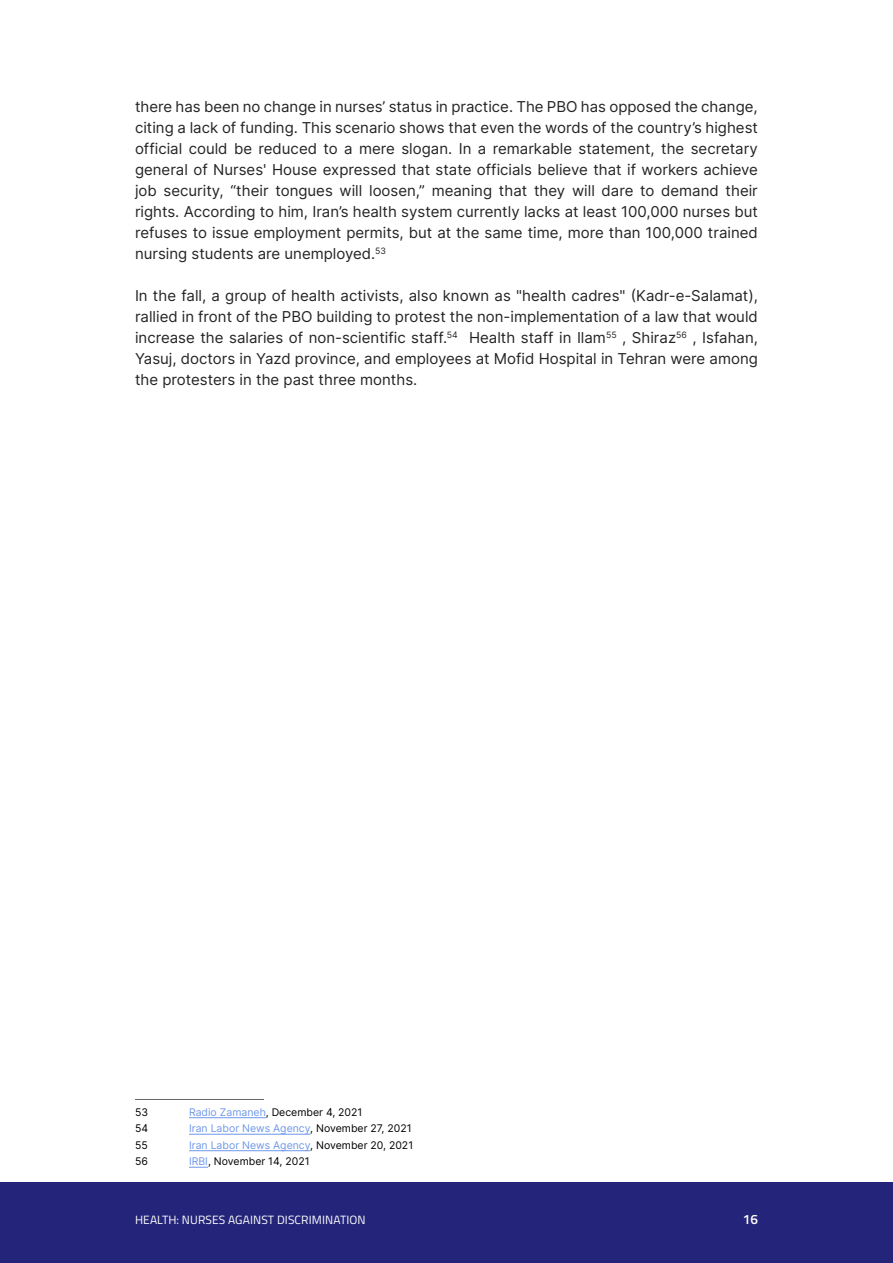
<style>
.page{position:relative;width:893px;height:1263px;background:#fff}
.page>*{position:absolute;margin:0;border:0;box-sizing:border-box;transform-origin:0 0}
.t1{font:15px/21px "Inter";color:#242424;text-align:justify}
.t2{font:600 13.5px "Titillium Web";color:#fff}
.t3{font:12px "Titillium Web";letter-spacing:.01em;color:#fff}
.t4{font:10.5px "Inter";color:#6e97ea}
.t5{font:10.5px "Inter";color:#000}
.s1{color:#6e97ea}
.s2{color:#000}
</style>
<div class="page">
<div style="left:0;top:1182px;width:893px;height:81px;background:#24257a"></div>
<hr style="left:135px;top:1099px;width:129px;height:1px;background:#676868">
<hr style="left:189px;top:1117px;width:77px;height:1px;background:#6e97ea">
<hr style="left:189px;top:1134px;width:121px;height:1px;background:#6e97ea">
<hr style="left:189px;top:1150px;width:121px;height:1px;background:#6e97ea">
<svg style="left:189px;top:1167px;width:19px;height:1px"></svg>
<p class="t1" style="left:135px;top:96px;width:624px">there has been no change in nurses’ status in practice. The PBO has opposed the change, citing a lack of funding. This scenario shows that even the words of the country’s highest official could be reduced to a mere slogan. In a remarkable statement, the secretary general of Nurses' House expressed that state officials believe that if workers achieve job security, “their tongues will loosen,” meaning that they will dare to demand their rights. According to him, Iran’s health system currently lacks at least 100,000 nurses but refuses to issue employment permits, but at the same time, more than 100,000 trained nursing students are unemployed.<sup>53</sup></p>
<p class="t1" style="left:135px;top:285px;width:624px">In the fall, a group of health activists, also known as "health cadres" (Kadr-e-Salamat), rallied in front of the PBO building to protest the non-implementation of a law that would increase the salaries of non-scientific staff.<sup>54</sup> Health staff in Ilam<sup>55</sup> , Shiraz<sup>56</sup> , Isfahan, Yasuj, doctors in Yazd province, and employees at Mofid Hospital in Tehran were among the protesters in the past three months.</p>
<p class="t5" style="left:135px;top:1104px;width:15px">53</p>
<p class="t5" style="left:189px;top:1104px;width:175px"><span class="s1">Radio Zamaneh</span>, December 4, 2021</p>
<p class="t5" style="left:135px;top:1121px;width:15px">54</p>
<p class="t4" style="left:189px;top:1121px;width:224px">Iran Labor News Agency<span class="s2">, November 27, 2021</span></p>
<p class="t5" style="left:135px;top:1137px;width:14px">55</p>
<p class="t4" style="left:189px;top:1137px;width:226px">Iran Labor News Agency<span class="s2">, November 20, 2021</span></p>
<p class="t5" style="left:135px;top:1154px;width:14px">56</p>
<p class="t5" style="left:189px;top:1154px;width:122px"><span class="s1">IRBI</span>, November 14, 2021</p>
<p class="t3" style="left:135px;top:1211px;width:63px">HEALTH: NURSES</p>
<p class="t3" style="left:228px;top:1211px;width:15px">AGAINST</p>
<p class="t3" style="left:277px;top:1211px;width:15px">DISCRIMINATION</p>
<p class="t2" style="left:743px;top:1209px;width:17px">16</p>
</div>
